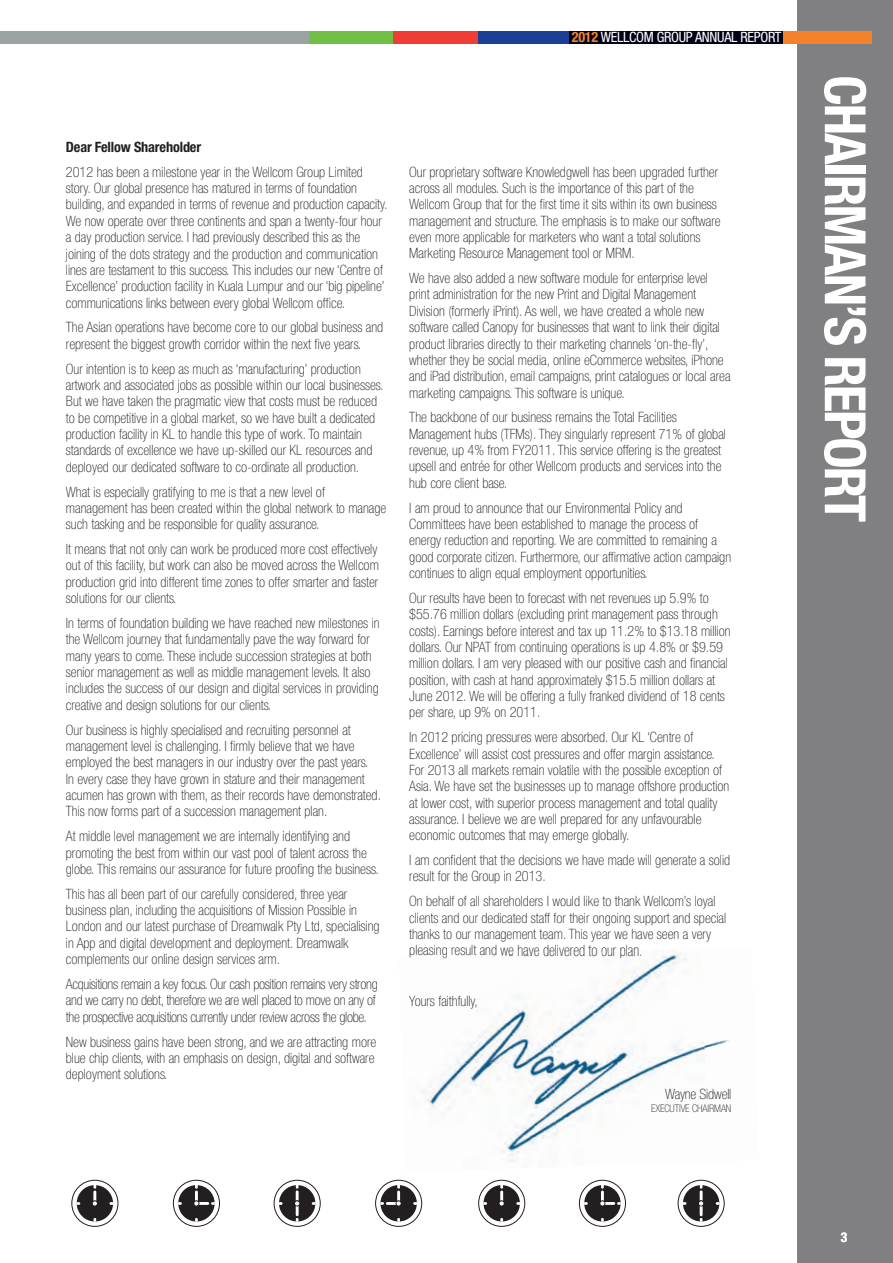
<style>
.page{position:relative;width:893px;height:1263px;background:#fff}
.page>*{position:absolute;margin:0;border:0;box-sizing:border-box;transform-origin:0 0}
.t1{font:700 condensed 57px "Helvetica Neue LT Std";letter-spacing:-.04em;color:#fff}
.t2{font:100 condensed 14.25px/16.4px "Helvetica Neue LT Std";color:#231f20}
.t3{font:100 condensed 14.25px/16.4px "Helvetica Neue LT Std";letter-spacing:-.02em;color:#231f20}
.t4{font:condensed 14.25px "Helvetica Neue LT Std";letter-spacing:-.02em;color:#fff}
.t5{font:700 condensed 14.25px "Helvetica Neue LT Std";letter-spacing:-.01em;color:#231f20}
.t6{font:700 condensed 13.5px "Helvetica Neue LT Std";color:#fff}
.t7{font:100 condensed 10.5px "Helvetica Neue LT Std";letter-spacing:-.01em;color:#231f20}
.s1{font-weight:700;color:#f4822b}
</style>
<div class="page">
<div style="left:797px;top:0;width:96px;height:1263px;background:#808083"></div>
<div style="left:77px;top:1185px;width:36px;height:36px;background:#231f20;border-radius:50%"></div>
<div style="left:72px;top:1180px;width:46px;height:46px;border:1px solid #231f20;border-radius:50%"></div>
<svg style="left:109px;top:1202px;width:4px;height:3px"></svg>
<svg style="left:93px;top:1185px;width:4px;height:20px"></svg>
<div style="left:483px;top:1185px;width:37px;height:36px;background:#231f20;border-radius:50%"></div>
<div style="left:478px;top:1180px;width:47px;height:46px;border:1px solid #231f20;border-radius:50%"></div>
<svg style="left:483px;top:1202px;width:4px;height:3px"></svg>
<svg style="left:516px;top:1202px;width:4px;height:3px"></svg>
<svg style="left:500px;top:1185px;width:4px;height:20px"></svg>
<div style="left:178px;top:1185px;width:37px;height:36px;background:#231f20;border-radius:50%"></div>
<div style="left:173px;top:1180px;width:47px;height:46px;border:1px solid #231f20;border-radius:50%"></div>
<svg style="left:178px;top:1202px;width:4px;height:3px"></svg>
<svg style="left:194px;top:1185px;width:21px;height:20px"></svg>
<div style="left:584px;top:1185px;width:37px;height:36px;background:#231f20;border-radius:50%"></div>
<div style="left:579px;top:1180px;width:47px;height:46px;border:1px solid #231f20;border-radius:50%"></div>
<svg style="left:584px;top:1202px;width:4px;height:3px"></svg>
<svg style="left:600px;top:1185px;width:21px;height:20px"></svg>
<div style="left:279px;top:1185px;width:36px;height:36px;background:#231f20;border-radius:50%"></div>
<div style="left:274px;top:1180px;width:46px;height:46px;border:1px solid #231f20;border-radius:50%"></div>
<svg style="left:279px;top:1202px;width:4px;height:3px"></svg>
<svg style="left:295px;top:1185px;width:4px;height:36px"></svg>
<div style="left:683px;top:1185px;width:36px;height:36px;background:#231f20;border-radius:50%"></div>
<div style="left:678px;top:1180px;width:46px;height:46px;border:1px solid #231f20;border-radius:50%"></div>
<svg style="left:699px;top:1185px;width:4px;height:36px"></svg>
<div style="left:380px;top:1185px;width:37px;height:36px;background:#231f20;border-radius:50%"></div>
<div style="left:375px;top:1180px;width:47px;height:46px;border:1px solid #231f20;border-radius:50%"></div>
<svg style="left:413px;top:1202px;width:4px;height:3px"></svg>
<svg style="left:380px;top:1185px;width:21px;height:20px"></svg>
<div style="left:569px;top:31px;width:215px;height:13px;background:#010116"></div>
<div style="left:477px;top:31px;width:92px;height:13px;background:#1b3f94"></div>
<div style="left:393px;top:31px;width:84px;height:13px;background:#ee3e34"></div>
<div style="left:308px;top:31px;width:85px;height:13px;background:#71bf44"></div>
<div style="left:0;top:31px;width:308px;height:13px;background:#9da2a5"></div>
<div style="left:784px;top:31px;width:88px;height:13px;background:#f4822b"></div>
<img style="left:456px;top:996px;width:94px;height:64px">
<img style="left:550px;top:950px;width:151px;height:110px">
<img style="left:701px;top:1039px;width:28px;height:16px">
<img style="left:422px;top:1060px;width:131px;height:102px">
<img style="left:553px;top:1055px;width:152px;height:82px">
<img style="left:550px;top:950px;width:91px;height:8px">
<img style="left:456px;top:996px;width:21px;height:12px">
<p class="t4" style="left:572px;top:32px;width:211px"><span class="s1">2012</span> WELLCOM GROUP ANNUAL REPORT</p>
<p class="t5" style="left:66px;top:142px;width:137px">Dear Fellow Shareholder</p>
<p class="t2" style="left:66px;top:165px;width:323px">2012 has been a milestone year in the Wellcom Group Limited story. Our global presence has matured in terms of foundation building, and expanded in terms of revenue and production capacity.<br>We now operate over three continents and span a twenty-four hour a day production service. I had previously described this as the joining of the dots strategy and the production and communication lines are testament to this success. This includes our new ‘Centre of Excellence’ production facility in Kuala Lumpur and our ‘big pipeline’ communications links between every global Wellcom office.</p>
<p class="t2" style="left:66px;top:321px;width:319px">The Asian operations have become core to our global business and represent the biggest growth corridor within the next five years.</p>
<p class="t2" style="left:66px;top:362px;width:319px">Our intention is to keep as much as ‘manufacturing’ production artwork and associated jobs as possible within our local businesses.<br>But we have taken the pragmatic view that costs must be reduced to be competitive in a global market, so we have built a dedicated production facility in KL to handle this type of work. To maintain standards of excellence we have up-skilled our KL resources and deployed our dedicated software to co-ordinate all production.</p>
<p class="t2" style="left:66px;top:485px;width:322px">What is especially gratifying to me is that a new level of management has been created within the global network to manage such tasking and be responsible for quality assurance.</p>
<p class="t2" style="left:66px;top:542px;width:314px;text-align:justify">It means that not only can work be produced more cost effectively out of this facility, but work can also be moved across the Wellcom production grid into different time zones to offer smarter and faster solutions for our clients.</p>
<p class="t2" style="left:66px;top:616px;width:315px">In terms of foundation building we have reached new milestones in the Wellcom journey that fundamentally pave the way forward for many years to come. These include succession strategies at both senior management as well as middle management levels. It also includes the success of our design and digital services in providing creative and design solutions for our clients.</p>
<p class="t2" style="left:66px;top:723px;width:317px">Our business is highly specialised and recruiting personnel at management level is challenging. I firmly believe that we have employed the best managers in our industry over the past years.<br>In every case they have grown in stature and their management acumen has grown with them, as their records have demonstrated.<br>This now forms part of a succession management plan.</p>
<p class="t2" style="left:66px;top:829px;width:314px">At middle level management we are internally identifying and promoting the best from within our vast pool of talent across the globe. This remains our assurance for future proofing the business.</p>
<p class="t2" style="left:66px;top:887px;width:315px">This has all been part of our carefully considered, three year business plan, including the acquisitions of Mission Possible in London and our latest purchase of Dreamwalk Pty Ltd, specialising in App and digital development and deployment. Dreamwalk complements our online design services arm.</p>
<p class="t3" style="left:66px;top:977px;width:313px">Acquisitions remain a key focus. Our cash position remains very strong and we carry no debt, therefore we are well placed to move on any of the prospective acquisitions currently under review across the globe.</p>
<p class="t2" style="left:66px;top:1035px;width:312px">New business gains have been strong, and we are attracting more blue chip clients, with an emphasis on design, digital and software deployment solutions.</p>
<p class="t2" style="left:409px;top:165px;width:313px">Our proprietary software Knowledgwell has been upgraded further across all modules. Such is the importance of this part of the Wellcom Group that for the first time it sits within its own business management and structure. The emphasis is to make our software even more applicable for marketers who want a total solutions Marketing Resource Management tool or MRM.</p>
<p class="t2" style="left:409px;top:271px;width:323px">We have also added a new software module for enterprise level print administration for the new Print and Digital Management Division (formerly iPrint). As well, we have created a whole new software called Canopy for businesses that want to link their digital product libraries directly to their marketing channels ‘on-the-fly’, whether they be social media, online eCommerce websites, iPhone and iPad distribution, email campaigns, print catalogues or local area marketing campaigns. This software is unique.</p>
<p class="t2" style="left:409px;top:411px;width:318px">The backbone of our business remains the Total Facilities Management hubs (TFMs). They singularly represent 71% of global revenue, up 4% from FY2011. This service offering is the greatest upsell and entrée for other Wellcom products and services into the hub core client base.</p>
<p class="t2" style="left:409px;top:501px;width:323px">I am proud to announce that our Environmental Policy and Committees have been established to manage the process of energy reduction and reporting. We are committed to remaining a good corporate citizen. Furthermore, our affirmative action campaign continues to align equal employment opportunities.</p>
<p class="t2" style="left:409px;top:591px;width:323px">Our results have been to forecast with net revenues up 5.9% to $55.76 million dollars (excluding print management pass through costs). Earnings before interest and tax up 11.2% to $13.18 million dollars. Our NPAT from continuing operations is up 4.8% or $9.59 million dollars. I am very pleased with our positive cash and financial position, with cash at hand approximately $15.5 million dollars at June 2012. We will be offering a fully franked dividend of 18 cents per share, up 9% on 2011.</p>
<p class="t2" style="left:409px;top:730px;width:322px">In 2012 pricing pressures were absorbed. Our KL ‘Centre of Excellence’ will assist cost pressures and offer margin assistance.<br>For 2013 all markets remain volatile with the possible exception of Asia. We have set the businesses up to manage offshore production at lower cost, with superior process management and total quality assurance. I believe we are well prepared for any unfavourable economic outcomes that may emerge globally.</p>
<p class="t2" style="left:409px;top:853px;width:322px">I am confident that the decisions we have made will generate a solid result for the Group in 2013.</p>
<p class="t2" style="left:409px;top:894px;width:318px">On behalf of all shareholders I would like to thank Wellcom’s loyal clients and our dedicated staff for their ongoing support and special thanks to our management team. This year we have seen a very pleasin result and we have delivered to our plan.</p>
<p class="t2" style="left:442px;top:944px;width:8px">g</p>
<p class="t2" style="left:409px;top:994px;width:70px">Yours faithfully,</p>
<p class="t2" style="left:665px;top:1087px;width:68px">Wayne Sidwell</p>
<p class="t7" style="left:651px;top:1104px;width:82px">EXECUTIVE CHAIRMAN</p>
<h1 class="t1" style="left:866px;top:75px;width:448px;rotate:90deg">CHAIRMAN’S REPORT</h1>
<p class="t6" style="left:841px;top:1232px;width:8px">3</p>
</div>
